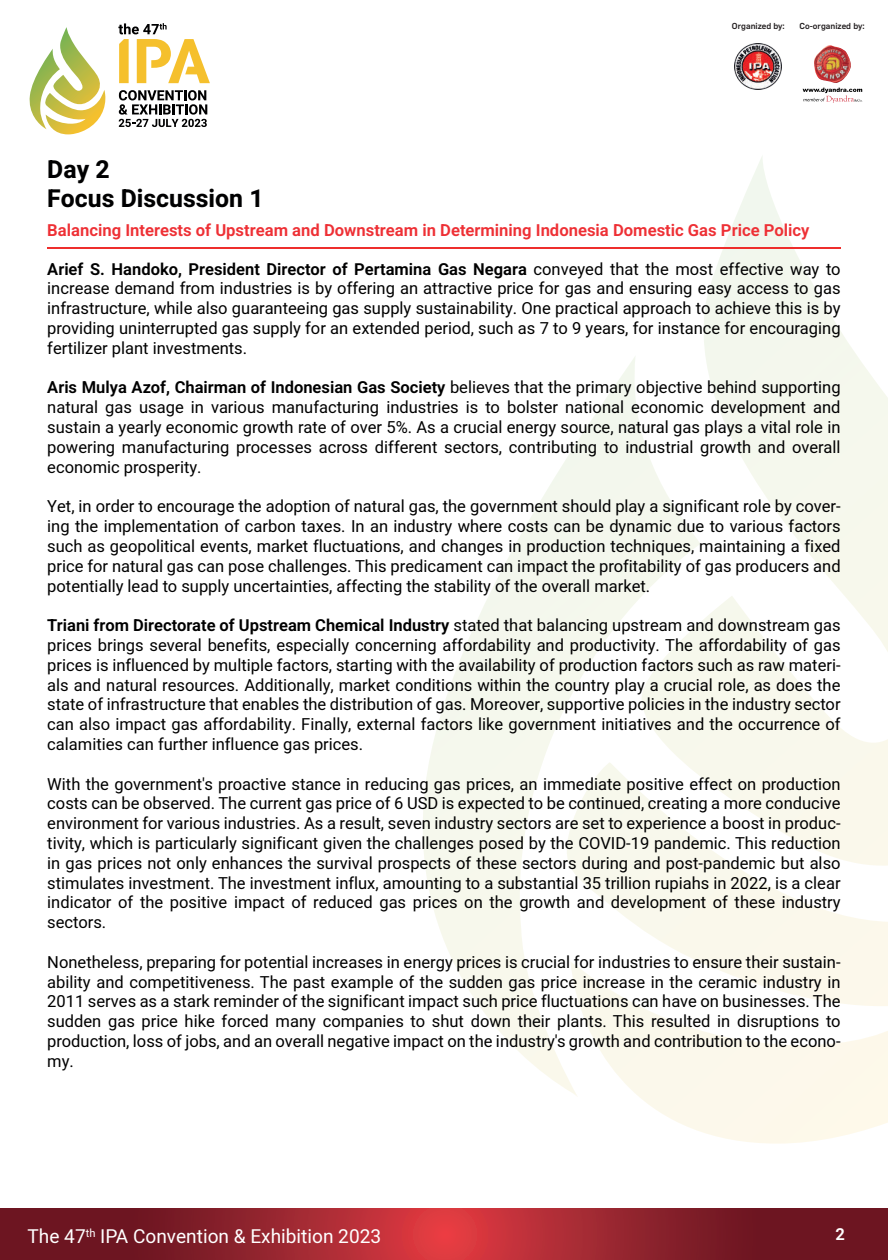
<style>
.page{position:relative;width:888px;height:1260px;background:#fff}
.page>*{position:absolute;margin:0;border:0;box-sizing:border-box;transform-origin:0 0}
.t1{font:700 24.75px "Heebo";color:#000001}
.t2{font:19.05px "Heebo";color:#fff}
.t3{font:600 16.65px "Heebo";color:#ee3035}
.t4{font:16.5px/19.8px "Heebo";color:#000001;text-align:justify}
.t5{font:600 16.5px "Heebo";color:#fff}
.t6{font:500 8.55px "Flama";color:#231f20}
.s1{font-weight:600}
</style>
<div class="page">
<svg style="left:423px;top:157px;width:465px;height:987px"></svg>
<svg style="left:29px;top:27px;width:77px;height:108px"></svg>
<svg style="left:0;top:1208px;width:888px;height:52px;background:#92222c"></svg>
<svg style="left:119px;top:90px;width:88px;height:37px"></svg>
<svg style="left:118px;top:23px;width:92px;height:60px"></svg>
<hr style="left:47px;top:247px;width:793px;height:2px;background:#ee2e2c">
<img style="left:735px;top:43px;width:46px;height:46px">
<img style="left:802px;top:45px;width:60px;height:58px">
<h1 class="t1" style="left:47px;top:152px;width:64px">Day 2</h1>
<p class="t6" style="left:732px;top:20px;width:54px">Organized by:</p>
<p class="t6" style="left:799px;top:20px;width:67px">Co-organized by:</p>
<h1 class="t1" style="left:47px;top:181px;width:218px">Focus Discussion 1</h1>
<p class="t3" style="left:47px;top:218px;width:764px">Balancing Interests of Upstream and Downstream in Determining Indonesia Domestic Gas Price Policy</p>
<p class="t4" style="left:47px;top:259px;width:795px"><span class="s1">Arief S. Handoko, President Director of Pertamina Gas Negara</span> conveyed that the most effective way to increase demand from industries is by offering an attractive price for gas and ensuring easy access to gas infrastructure, while also guaranteeing gas supply sustainability. One practical approach to achieve this is by providing uninterrupted gas supply for an extended period, such as 7 to 9 years, for instance for encouraging fertilizer plant investments.</p>
<p class="t4" style="left:47px;top:378px;width:795px"><span class="s1">Aris Mulya Azof, Chairman of Indonesian Gas Society</span> believes that the primary objective behind supporting natural gas usage in various manufacturing industries is to bolster national economic development and sustain a yearly economic growth rate of over 5%. As a crucial energy source, natural gas plays a vital role in powering manufacturing processes across different sectors, contributing to industrial growth and overall economic prosperity.</p>
<p class="t4" style="left:47px;top:496px;width:795px">Yet, in order to encourage the adoption of natural gas, the government should play a significant role by cover&shy;ing the implementation of carbon taxes. In an industry where costs can be dynamic due to various factors such as geopolitical events, market fluctuations, and changes in production techniques, maintaining a fixed price for natural gas can pose challenges. This predicament can impact the profitability of gas producers and potentially lead to supply uncertainties, affecting the stability of the overall market.</p>
<p class="t4" style="left:47px;top:615px;width:795px"><span class="s1">Triani from Directorate of Upstream Chemical Industry</span> stated that balancing upstream and downstream gas prices brings several benefits, especially concerning affordability and productivity. The affordability of gas prices is influenced by multiple factors, starting with the availability of production factors such as raw materi&shy;als and natural resources. Additionally, market conditions within the country play a crucial role, as does the state of infrastructure that enables the distribution of gas. Moreover, supportive policies in the industry sector can also impact gas affordability. Finally, external factors like government initiatives and the occurrence of calamities can further influence gas prices.</p>
<p class="t4" style="left:47px;top:774px;width:795px">With the government's proactive stance in reducing gas prices, an immediate positive effect on production costs can be observed. The current gas price of 6 USD is expected to be continued, creating a more conducive environment for various industries. As a result, seven industry sectors are set to experience a boost in produc&shy;tivity, which is particularly significant given the challenges posed by the COVID-19 pandemic. This reduction in gas prices not only enhances the survival prospects of these sectors during and post-pandemic but also stimulates investment. The investment influx, amounting to a substantial 35 trillion rupiahs in 2022, is a clear indicator of the positive impact of reduced gas prices on the growth and development of these industry sectors.</p>
<p class="t4" style="left:47px;top:952px;width:795px">Nonetheless, preparing for potential increases in energy prices is crucial for industries to ensure their sustain&shy;ability and competitiveness. The past example of the sudden gas price increase in the ceramic industry in 2011 serves as a stark reminder of the significant impact such price fluctuations can have on businesses. The sudden gas price hike forced many companies to shut down their plants. This resulted in disruptions to production, loss of jobs, and an overall negative impact on the industry's growth and contribution to the econo&shy;my.</p>
<p class="t2" style="left:28px;top:1223px;width:355px">The 47<sup>th</sup> IPA Convention &amp; Exhibition 2023</p>
<p class="t5" style="left:835px;top:1222px;width:11px">2</p>
</div>
